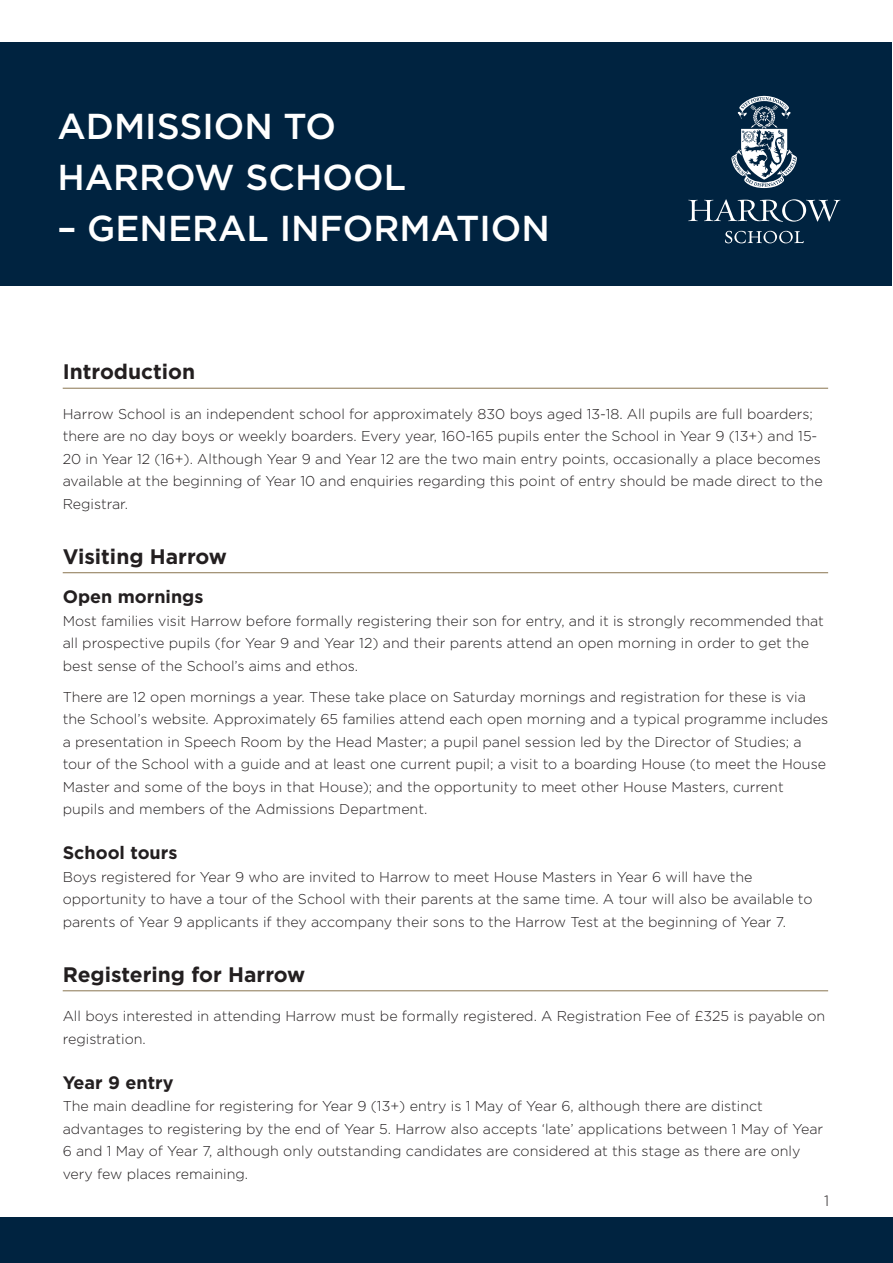
<style>
.page{position:relative;width:893px;height:1263px;background:#fff}
.page>*{position:absolute;margin:0;border:0;box-sizing:border-box;transform-origin:0 0}
.t1{font:500 36px/51px "Gotham";color:#fff}
._1__Bold_sub_head{font:700 21px "Gotham";color:#231f20}
._2__sub_sub_head{font:700 18px "Gotham";color:#231f20}
.t2{font:300 15px "Gotham";color:#231f20}
._4__Body_copy{font:300 14.25px/22.5px "Gotham";color:#231f20}
</style>
<div class="page">
<div style="left:0;top:1217px;width:893px;height:46px;background:#002340"></div>
<div style="left:1px;top:42px;width:891px;height:244px;background:#002340"></div>
<svg style="left:725px;top:231px;width:79px;height:12px"></svg>
<svg style="left:688px;top:199px;width:152px;height:23px"></svg>
<svg style="left:731px;top:95px;width:66px;height:93px"></svg>
<hr style="left:63px;top:388px;width:765px;height:1px;background:#897450">
<hr style="left:63px;top:572px;width:765px;height:1px;background:#897450">
<hr style="left:63px;top:990px;width:765px;height:1px;background:#897450">
<p class="t1" style="left:57px;top:101px;width:350px">ADMISSION TO<br>HARROW SCHOOL</p>
<p class="t1" style="left:57px;top:203px;width:494px">– GENERAL INFORMATION</p>
<p class="_1__Bold_sub_head" style="left:63px;top:358px;width:134px">Introduction</p>
<p class="_4__Body_copy" style="left:63px;top:402px;width:761px">Harrow School is an independent school for approximately 830 boys aged 13-18. All pupils are full boarders; there are no day boys or weekly boarders. Every year, 160-165 pupils enter the School in Year 9 (13+) and 15- 20 in Year 12 (16+). Although Year 9 and Year 12 are the two main entry points, occasionally a place becomes available at the beginning of Year 10 and enquiries regarding this point of entry should be made direct to the Registrar.</p>
<p class="_1__Bold_sub_head" style="left:63px;top:542px;width:166px">Visiting Harrow</p>
<p class="_2__sub_sub_head" style="left:63px;top:585px;width:142px">Open mornings</p>
<p class="_4__Body_copy" style="left:63px;top:609px;width:763px">Most families visit Harrow before formally registering their son for entry, and it is strongly recommended that all prospective pupils (for Year 9 and Year 12) and their parents attend an open morning in order to get the best sense of the School’s aims and ethos.</p>
<p class="_4__Body_copy" style="left:63px;top:685px;width:767px">There are 12 open mornings a year. These take place on Saturday mornings and registration for these is via the School’s website. Approximately 65 families attend each open morning and a typical programme includes a presentation in Speech Room by the Head Master; a pupil panel session led by the Director of Studies; a tour of the School with a guide and at least one current pupil; a visit to a boarding House (to meet the House Master and some of the boys in that House); and the opportunity to meet other House Masters, current pupils and members of the Admissions Department.</p>
<p class="_2__sub_sub_head" style="left:63px;top:841px;width:116px">School tours</p>
<p class="_4__Body_copy" style="left:63px;top:865px;width:751px">Boys registered for Year 9 who are invited to Harrow to meet House Masters in Year 6 will have the opportunity to have a tour of the School with their parents at the same time. A tour will also be available to parents of Year 9 applicants if they accompany their sons to the Harrow Test at the beginning of Year 7.</p>
<p class="_1__Bold_sub_head" style="left:63px;top:960px;width:244px">Registering for Harrow</p>
<p class="_4__Body_copy" style="left:63px;top:1005px;width:764px">All boys interested in attending Harrow must be formally registered. A Registration Fee of £325 is payable on registration.</p>
<p class="_2__sub_sub_head" style="left:63px;top:1071px;width:112px">Year 9 entry</p>
<p class="_4__Body_copy" style="left:63px;top:1095px;width:762px">The main deadline for registering for Year 9 (13+) entry is 1 May of Year 6, although there are distinct advantages to registering by the end of Year 5. Harrow also accepts ‘late’ applications between 1 May of Year 6 and 1 May of Year 7, although only outstanding candidates are considered at this stage as there are only very few places remaining.</p>
<p class="t2" style="left:824px;top:1191px;width:7px">1</p>
</div>
